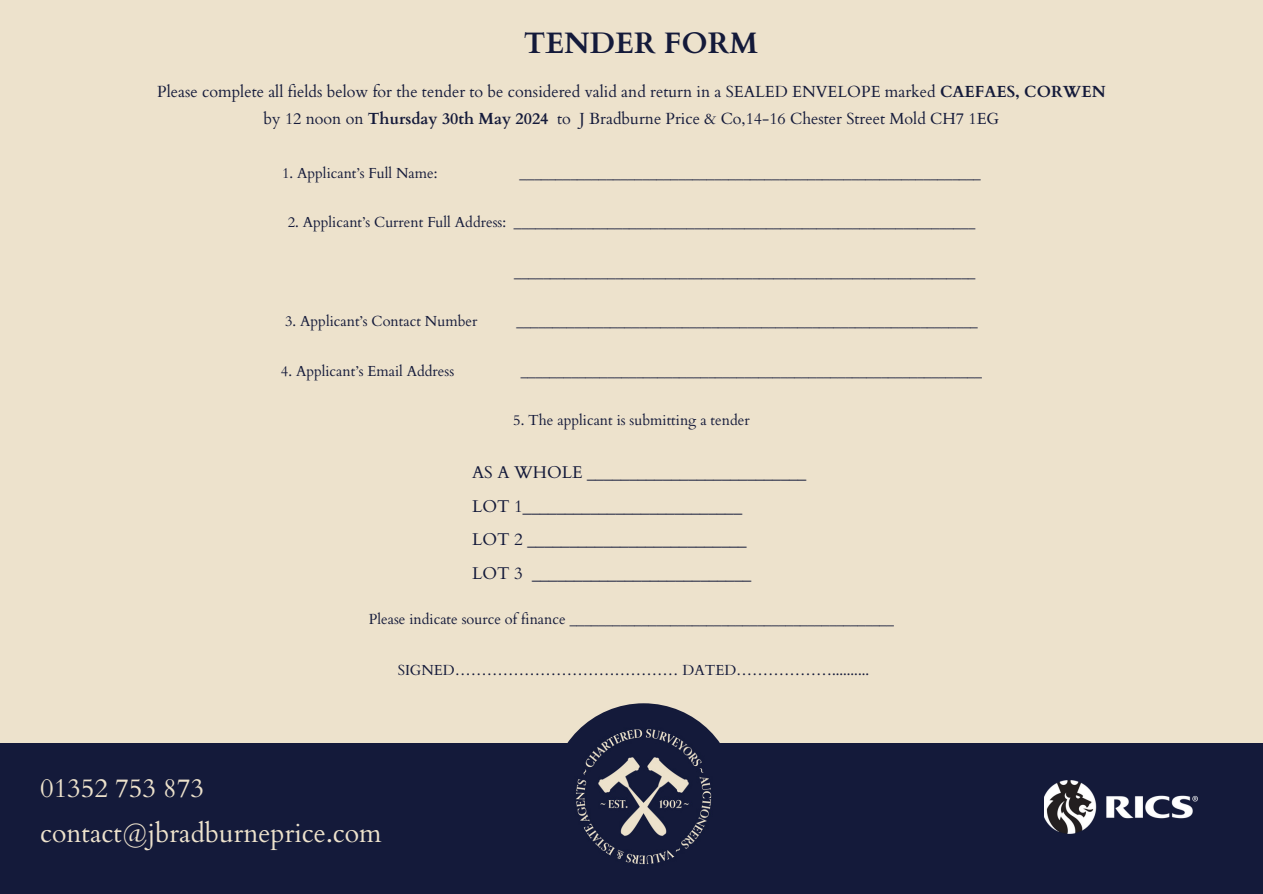
<style>
.page{position:relative;width:1263px;height:894px;background:#fff}
.page>*{position:absolute;margin:0;border:0;box-sizing:border-box;transform-origin:0 0}
.t1{font:700 31.05px "Cardo";color:#ede2cc}
.t2{font:700 29.55px "Cardo";color:#141a3a}
.t3{font:26.55px/45px "Cardo";color:#ede2cc}
.t4{font:17.1px/33.6px "Cardo";color:#141a3a}
.t5{font:16.05px/27px "Cardo";color:#141a3a}
.t6{font:700 15px "Cardo";color:#ede2cc}
.t7{font:14.55px "Cardo";color:#141a3a}
.s1{font-weight:700}
</style>
<div class="page">
<div style="left:0;top:0;width:1263px;height:893px;background:#ede2cc"></div>
<div style="left:0;top:742px;width:1263px;height:151px;background:#141a3a"></div>
<img style="left:550px;top:703px;width:187px;height:186px;border-radius:50%">
<img style="left:1045px;top:780px;width:153px;height:54px">
<h3 class="t2" style="left:524px;top:24px;width:236px">TENDER FORM</h3>
<h1 class="t5" style="left:264px;top:78px;width:843px;text-indent:-106px">Please complete all fields below for the tender to be considered valid and return in a SEALED ENVELOPE marked <span class="s1">CAEFAES, CORWEN </span>by 12 noon on <span class="s1">Thursday 30th May 2024</span> to</h1>
<h5 class="t5" style="left:579px;top:105px;width:421px">J Bradburne Price &amp; Co,14-16 Chester Street Mold CH7 1EG</h5>
<h5 class="t7" style="left:282px;top:163px;width:157px">1. Applicant’s Full Name:</h5>
<h5 class="t7" style="left:520px;top:163px;width:463px">________________________________________________________________</h5>
<h5 class="t7" style="left:288px;top:213px;width:689px">2. Applicant’s Current Full Address: ________________________________________________________________</h5>
<p class="t7" style="left:285px;top:312px;width:194px">3. Applicant’s Contact Number</p>
<p class="t7" style="left:281px;top:361px;width:175px">4. Applicant’s Email Address</p>
<p class="t7" style="left:514px;top:262px;width:463px">________________________________________________________________</p>
<p class="t7" style="left:516px;top:312px;width:463px">________________________________________________________________</p>
<p class="t7" style="left:521px;top:361px;width:463px">________________________________________________________________</p>
<p class="t7" style="left:513px;top:411px;width:238px">5. The applicant is submitting a tender</p>
<p class="t4" style="left:472px;top:455px;width:336px">AS A WHOLE __________________________ LOT 1__________________________<br>LOT 2 __________________________<br>LOT 3 __________________________</p>
<p class="t7" style="left:369px;top:609px;width:527px">Please indicate source of finance _____________________________________________</p>
<p class="t7" style="left:398px;top:660px;width:473px">SIGNED…………………………………… DATED………………..........</p>
<p class="t3" style="left:40px;top:766px;width:343px">01352 753 873 contact@jbradburneprice.com</p>
<p class="t6" style="left:23px;top:785px;width:94px">01352 753 873</p>
<p class="t1" style="left:29px;top:782px;width:193px">01352 753 873</p>
<p class="t3" style="left:42px;top:780px;width:165px">01352 753 873</p>
</div>
